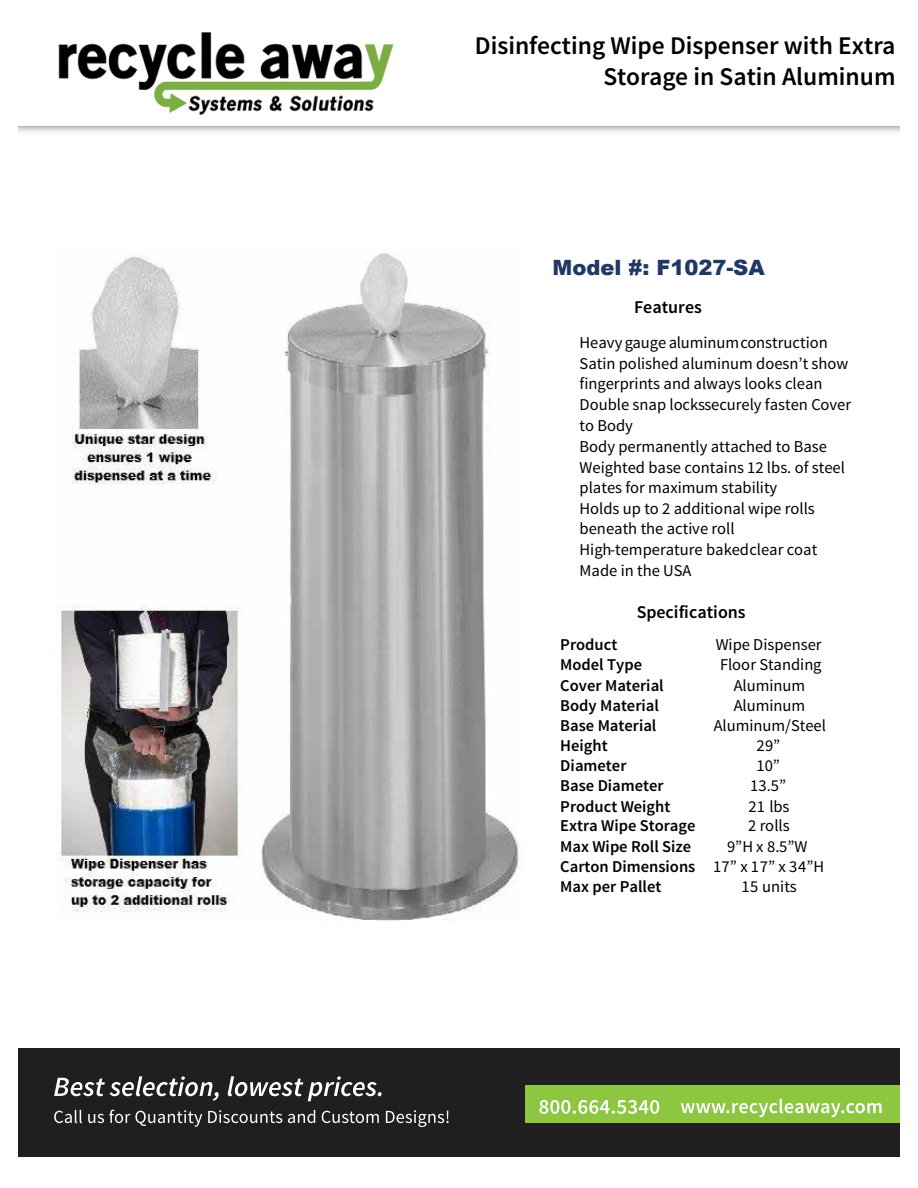
<style>
.page{position:relative;width:918px;height:1188px;background:#fff}
.page>*{position:absolute;margin:0;border:0;box-sizing:border-box;transform-origin:0 0}
.t1{font:600 25.5px/30.6px "Source Sans Pro";color:#000;text-align:right}
.t2{font:900 21px "Arial";color:#1f3864}
.t3{font:600 18px "Source Sans Pro";color:#000}
.t4{font:16.5px/20.7px "Source Sans Pro";color:#000}
.t5{font:600 16.5px/20.1px "Source Sans Pro";color:#000}
.s1{font-weight:400}
</style>
<div class="page">
<img style="left:56px;top:253px;width:468px;height:668px">
<svg style="left:18px;top:126px;width:882px;height:6px"></svg>
<div style="left:18px;top:1048px;width:882px;height:109px;background:#211e1f"></div>
<div style="left:525px;top:1085px;width:375px;height:38px;background:#8dc640"></div>
<img style="left:58px;top:32px;width:336px;height:83px">
<svg style="left:54px;top:1076px;width:328px;height:25px"></svg>
<svg style="left:54px;top:1110px;width:395px;height:17px"></svg>
<svg style="left:539px;top:1100px;width:120px;height:14px"></svg>
<svg style="left:681px;top:1099px;width:201px;height:18px"></svg>
<h1 class="t1" style="left:475px;top:31px;width:422px">Disinfecting Wipe Dispenser with Extra<br>Storage in Satin Aluminum</h1>
<p class="t2" style="left:553px;top:252px;width:214px">Model #: F1027-SA</p>
<p class="t3" style="left:634px;top:296px;width:69px">Features</p>
<p class="t4" style="left:580px;top:333px;width:273px">Heavy gauge aluminumconstruction<br>Satin polished aluminum doesn’t show fingerprints and always looks clean<br>Double snap locks securely fasten Cover to Body<br>Body permanently attached to Base<br>Weighted base contains 12 lbs. of steel plates for maximum stability<br>Holds up to 2 additional wipe rolls beneath the active roll<br>High-temperature baked clear coat<br>Made in the USA</p>
<p class="t3" style="left:637px;top:600px;width:110px">Specifications</p>
<p class="t5" style="left:560px;top:635px;width:59px">Product</p>
<p class="t4" style="left:716px;top:635px;width:108px">Wipe Dispenser</p>
<p class="t5" style="left:560px;top:655px;width:83px">Model Type</p>
<p class="t4" style="left:720px;top:655px;width:103px">Floor Standing</p>
<p class="t5" style="left:560px;top:675px;width:105px">Cover Material</p>
<p class="t4" style="left:734px;top:675px;width:73px">Aluminum</p>
<p class="t5" style="left:560px;top:696px;width:100px">Body Material</p>
<p class="t4" style="left:734px;top:695px;width:73px">Aluminum</p>
<p class="t5" style="left:560px;top:716px;width:98px">Base Material</p>
<p class="t4" style="left:714px;top:715px;width:114px">Aluminum/Steel</p>
<p class="t5" style="left:560px;top:736px;width:49px">Height</p>
<p class="t4" style="left:757px;top:735px;width:25px">29”</p>
<p class="t5" style="left:560px;top:756px;width:68px">Diameter</p>
<p class="t4" style="left:757px;top:756px;width:25px">10”</p>
<p class="t5" style="left:560px;top:776px;width:105px">Base Diameter</p>
<p class="t4" style="left:750px;top:776px;width:37px">13.5”</p>
<p class="t5" style="left:560px;top:796px;width:112px">Product Weight</p>
<p class="t4" style="left:749px;top:796px;width:42px">21 lbs</p>
<p class="t5" style="left:560px;top:816px;width:137px">Extra Wipe Storage</p>
<p class="t4" style="left:748px;top:816px;width:43px">2 rolls</p>
<p class="t5" style="left:560px;top:837px;width:133px">Max Wipe Roll Size</p>
<p class="t5" style="left:560px;top:837px;width:265px;text-indent:167px"><span class="s1">9”H x 8.5”W<br></span>Carton Dimensions <span class="s1">17” x 17” x 34”H<br></span>Max per Pallet</p>
<p class="t4" style="left:742px;top:876px;width:57px">15 units</p>
</div>
